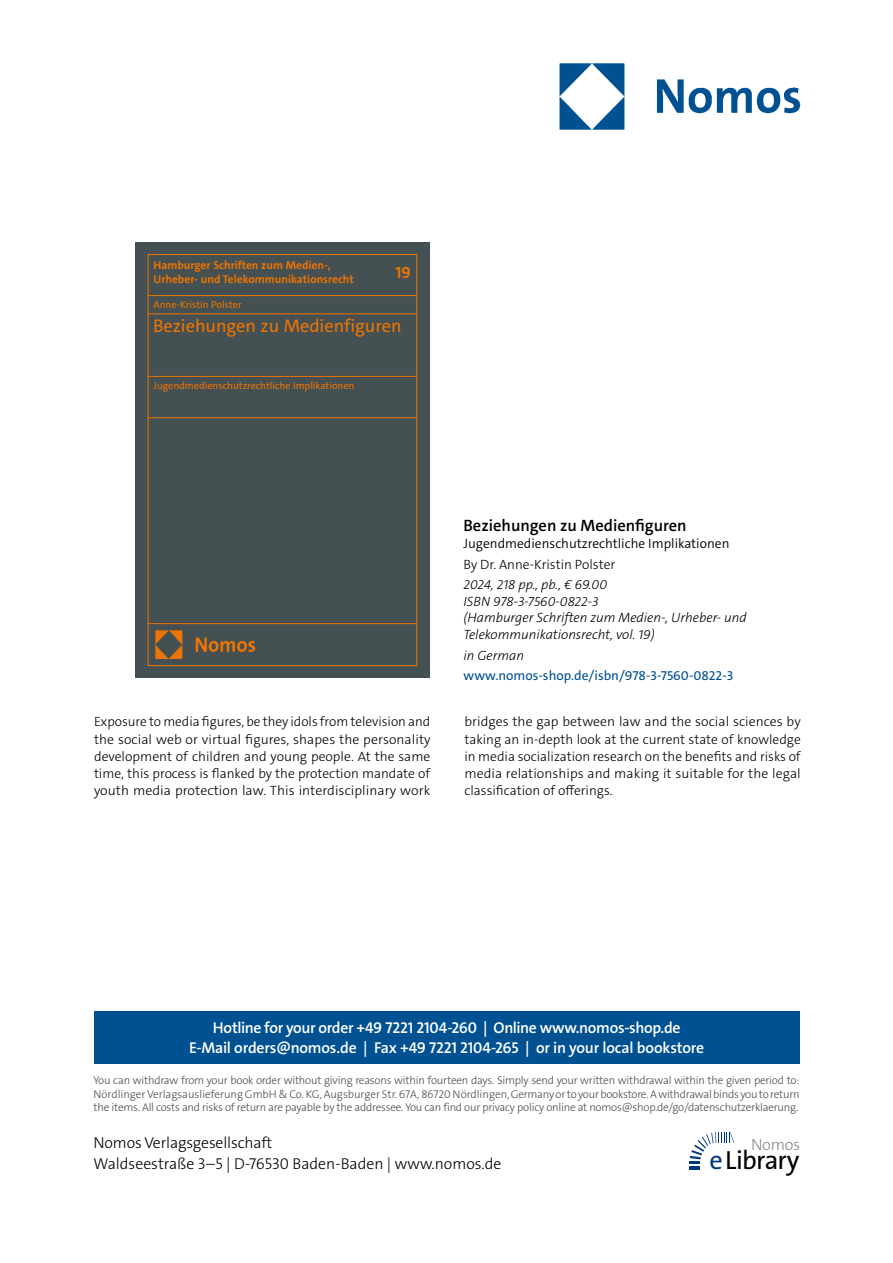
<style>
.page{position:relative;width:893px;height:1263px;background:#fff}
.page>*{position:absolute;margin:0;border:0;box-sizing:border-box;transform-origin:0 0}
.t1{font:26.4px "The Sans Os F";letter-spacing:-.03em;color:#000}
.t2{font:18.3px "The Sans C5";color:#ec7404}
.t3{font:600 16.5px "The Sans C5";color:#000}
.t4{font:700 16.35px "The Sans C5";color:#ec7404}
.t5{font:300 16.2px "The Sans Os F";letter-spacing:-.02em;color:#87888a}
.t6{font:600 15.75px/21px "The Sans Os F";letter-spacing:-.02em;color:#fff;text-align:center}
.t7{font:300 15.75px/21px "The Sans Os F";color:#000}
.t8{font:300 13.5px/17.2px "The Sans C5";letter-spacing:.005em;color:#000;text-align:justify}
.t9{font:italic 300 13.5px/16.5px "The Sans C5";color:#000}
.t10{font:300 13.5px "The Sans C5";color:#000}
.t11{font:13.5px "The Sans C5";color:#005192}
.t12{font:700 11.55px/14.2px "The Sans C5";color:#ec7404}
.t13{font:300 11.25px/13.5px "The Sans Os F";letter-spacing:-.02em;color:#4b4b4d;text-align:justify}
.t14{font:10.2px "The Sans C5";color:#ec7404}
.s1{color:#003882}
</style>
<div class="page">
<div style="left:94px;top:1011px;width:705px;height:52px;background:#005192"></div>
<hr style="left:689px;top:1166px;width:11px;height:4px;background:#003882">
<svg style="left:689px;top:1132px;width:45px;height:32px"></svg>
<img style="left:559px;top:63px;width:242px;height:67px">
<div style="left:135px;top:242px;width:295px;height:435px;background:#445052"></div>
<div style="left:148px;top:254px;width:269px;height:412px;border:1px solid #ec7404"></div>
<hr style="left:148px;top:295px;width:269px;height:1px;background:#ec7404">
<hr style="left:148px;top:313px;width:269px;height:1px;background:#ec7404">
<hr style="left:148px;top:376px;width:269px;height:1px;background:#ec7404">
<hr style="left:148px;top:417px;width:269px;height:1px;background:#ec7404">
<hr style="left:148px;top:623px;width:269px;height:1px;background:#ec7404">
<img style="left:155px;top:631px;width:101px;height:27px">
<p class="t12" style="left:154px;top:258px;width:202px">Hamburger Schriften zum Medien-,<br>Urheber- und Telekommunikationsrecht</p>
<p class="t4" style="left:396px;top:262px;width:17px">19</p>
<p class="t14" style="left:154px;top:298px;width:90px">Anne-Kristin Polster</p>
<h2 class="t2" style="left:153px;top:314px;width:250px">Beziehungen zu Medienfiguren</h2>
<p class="t14" style="left:154px;top:379px;width:202px">Jugendmedienschutzrechtliche Implikationen</p>
<p class="t3" style="left:463px;top:515px;width:225px">Beziehungen zu Medienfiguren</p>
<p class="t10" style="left:463px;top:535px;width:267px">Jugendmedienschutzrechtliche Implikationen</p>
<p class="t8" style="left:463px;top:555px;width:153px">By Dr. Anne-Kristin Polster</p>
<p class="t9" style="left:463px;top:577px;width:285px">2024, 218 pp., pb., € 69.00<br>ISBN 978-3-7560-0822-3<br>(Hamburger Schriften zum Medien-, Urheber- und Telekommunikationsrecht, vol. 19)</p>
<p class="t9" style="left:463px;top:647px;width:62px">in German</p>
<p class="t11" style="left:463px;top:667px;width:271px">www.nomos-shop.de/isbn/978-3-7560-0822-3</p>
<p class="t8" style="left:94px;top:713px;width:338px">Exposure to media figures, be they idols from television and the social web or virtual figures, shapes the personality development of children and young people. At the same time, this process is flanked by the protection mandate of youth media protection law. This interdisciplinary work</p>
<p class="t8" style="left:464px;top:713px;width:338px">bridges the gap between law and the social sciences by taking an in-depth look at the current state of knowledge in media socialization research on the benefits and risks of media relationships and making it suitable for the legal classification of offerings.</p>
<p class="t6" style="left:189px;top:1017px;width:517px">Hotline for your order +49 7221 2104-260 | Online www.nomos-shop.de<br>E-Mail orders@nomos.de | Fax +49 7221 2104-265 | or in your local bookstore</p>
<p class="t13" style="left:94px;top:1074px;width:708px">You can withdraw from your book order without giving reasons within fourteen days. Simply send your written withdrawal within the given period to:<br>Nördlinger Verlagsauslieferung GmbH &amp; Co. KG, Augsburger Str. 67A, 86720 Nördlingen, Germany or to your bookstore. A withdrawal binds you to return the items. All costs and risks of return are payable by the addressee. You can find our privacy policy online at nomos@shop.de/go/datenschutzerklaerung.</p>
<p class="t7" style="left:94px;top:1133px;width:409px">Nomos Verlagsgesellschaft<br>Waldseestraße 3–5 | D-76530 Baden-Baden | www.nomos.de</p>
<p class="t5" style="left:751px;top:1134px;width:51px">Nomos</p>
<h1 class="t1" style="left:709px;top:1150px;width:91px"><span class="s1">e</span>Library</h1>
</div>
